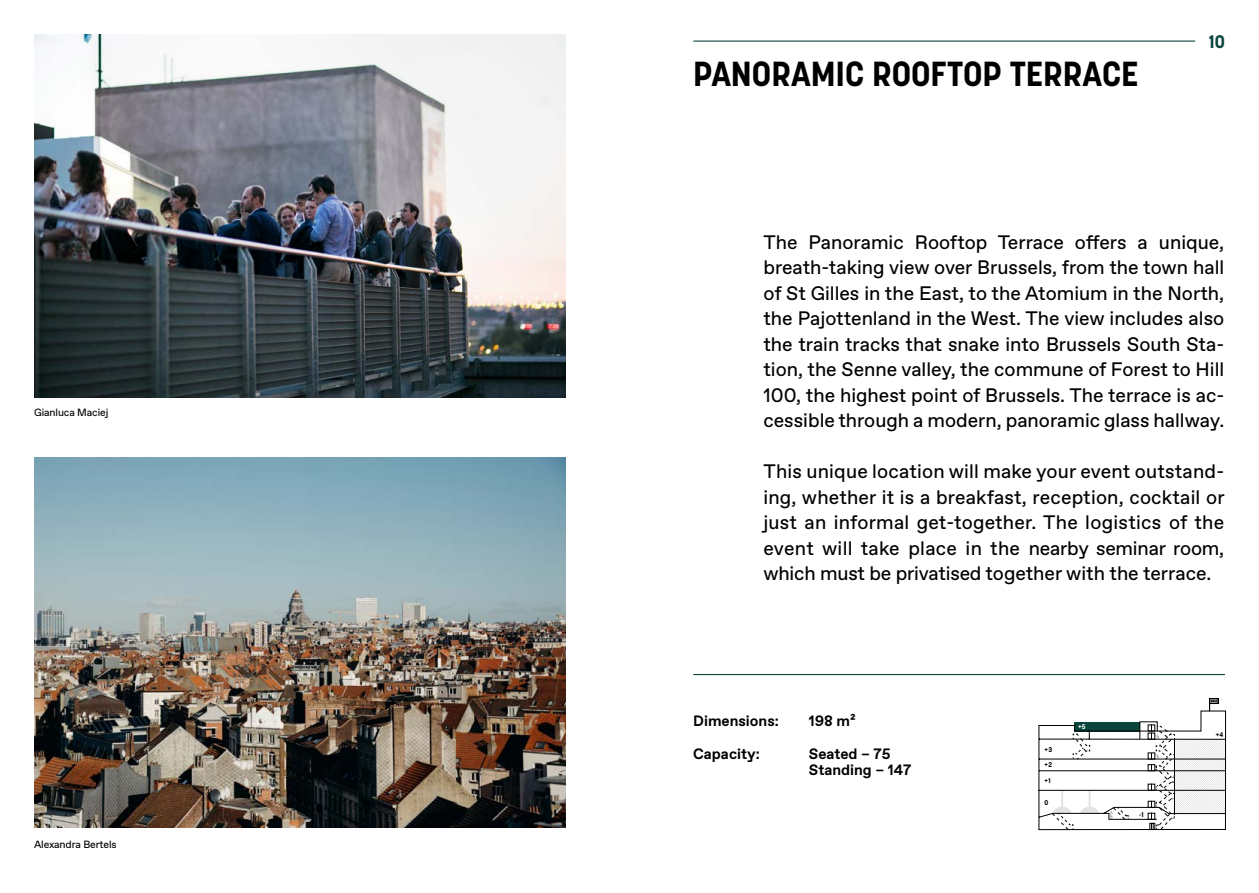
<style>
.page{position:relative;width:1259px;height:893px;background:#fff}
.page>*{position:absolute;margin:0;border:0;box-sizing:border-box;transform-origin:0 0}
.t1{font:700 34.5px "Korolev";color:#000}
.t2{font:19.5px/25.5px "Favorit";color:#000;text-align:justify}
.t3{font:700 18px "Korolev";color:#0a463d}
.t4{font:700 15px/16.5px "Favorit";color:#000}
.t5{font:10.5px "Favorit";letter-spacing:-.01em;color:#000}
.t6{font:700 6.75px "Korolev";color:#000}
.t7{font:700 6.75px "Korolev";color:#fff}
</style>
<div class="page">
<svg style="left:1038px;top:698px;width:189px;height:132px"></svg>
<hr style="left:693px;top:41px;width:502px;height:1px;background:#0a463d">
<img style="left:34px;top:34px;width:532px;height:363px">
<img style="left:34px;top:458px;width:532px;height:370px">
<hr style="left:693px;top:674px;width:532px;height:1px;background:#0a463d">
<p class="t5" style="left:34px;top:406px;width:76px">Gianluca Maciej</p>
<p class="t5" style="left:34px;top:837px;width:84px">Alexandra Bertels</p>
<h1 class="t1" style="left:693px;top:52px;width:447px">PANORAMIC ROOFTOP TERRACE</h1>
<p class="t3" style="left:1209px;top:30px;width:18px">10</p>
<p class="t2" style="left:763px;top:229px;width:462px">The Panoramic Rooftop Terrace offers a unique, breath-taking view over Brussels, from the town hall of St Gilles in the East, to the Atomium in the North, the Pajottenland in the West. The view includes also the train tracks that snake into Brussels South Sta&shy;tion, the Senne valley, the commune of Forest to Hill 100, the highest point of Brussels. The terrace is ac&shy;cessible through a modern, panoramic glass hallway.</p>
<p class="t2" style="left:763px;top:458px;width:463px">This unique location will make your event outstand&shy;ing, whether it is a breakfast, reception, cocktail or just an informal get-together. The logistics of the event will take place in the nearby seminar room, which must be privatised together with the terrace.</p>
<p class="t4" style="left:693px;top:712px;width:87px">Dimensions:</p>
<p class="t4" style="left:809px;top:712px;width:48px">198 m²</p>
<p class="t4" style="left:693px;top:745px;width:68px">Capacity:</p>
<p class="t4" style="left:809px;top:745px;width:104px">Seated – 75<br>Standing – 147</p>
<p class="t6" style="left:1044px;top:745px;width:9px">+3</p>
<p class="t6" style="left:1044px;top:761px;width:9px">+2</p>
<p class="t6" style="left:1044px;top:776px;width:7px">+1</p>
<p class="t6" style="left:1044px;top:798px;width:5px">0</p>
<p class="t7" style="left:1078px;top:722px;width:9px">+5</p>
<p class="t6" style="left:1139px;top:811px;width:6px">-1</p>
<p class="t6" style="left:1215px;top:731px;width:9px">+4</p>
</div>
